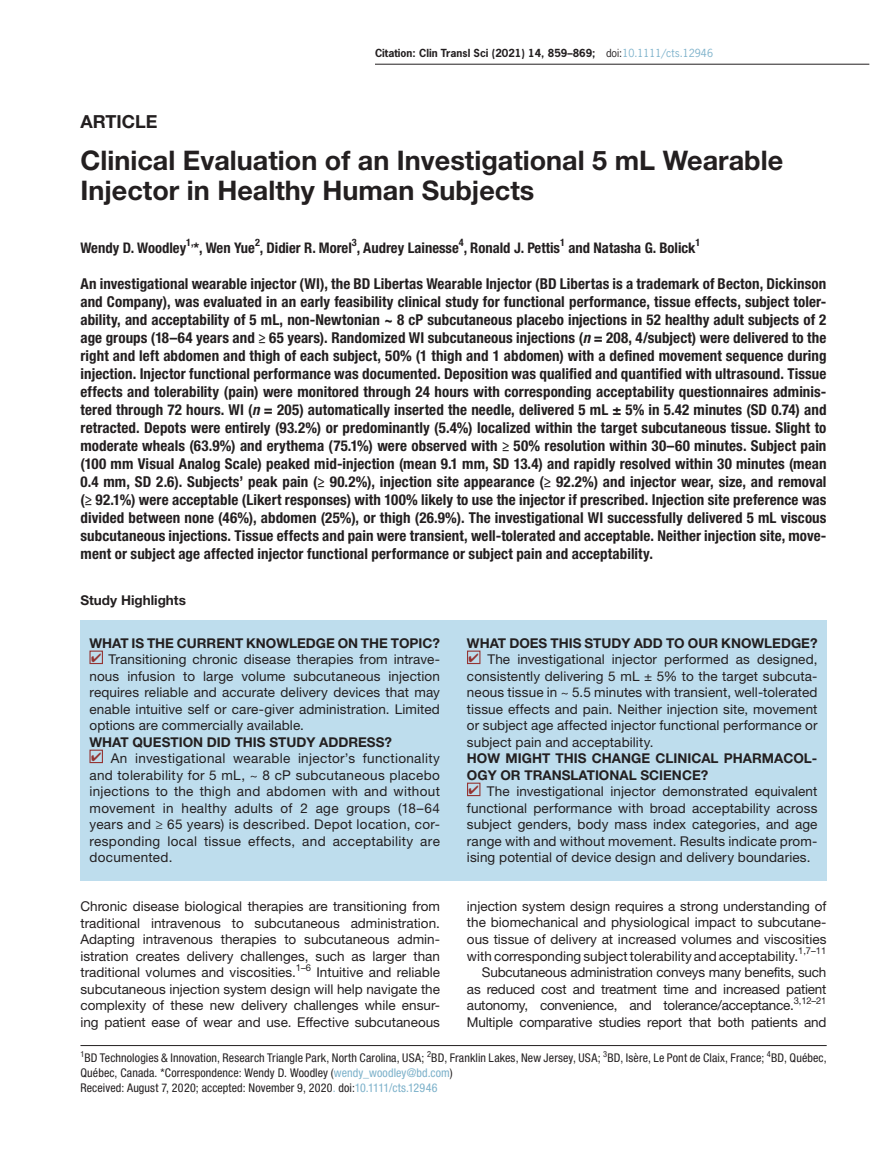
<style>
.page{position:relative;width:891px;height:1175px;background:#fff}
.page>*{position:absolute;margin:0;border:0;box-sizing:border-box;transform-origin:0 0}
.t1{font:700 27px/30px "Helvetica Neue LT Std";color:#231f20}
.t2{font:700 18px "Helvetica Neue LT Std";color:#231f20}
.t3{font:700 condensed 15px/18px "Helvetica Neue LT Std";letter-spacing:.005em;color:#231f20;text-align:justify}
.t4{font:700 condensed 14.7px "Helvetica Neue LT Std";color:#231f20}
.t5{font:13.5px/16.5px "Helvetica Neue LT Std";color:#231f20;text-align:justify}
.t6{font:700 13.5px/16.5px "Helvetica Neue LT Std";color:#231f20}
.t7{font:condensed 12px/15px "Helvetica Neue LT Std";letter-spacing:.01em;color:#231f20}
.t8{font:700 10.5px "News Gothic Std";color:#231f20}
.s1{font-weight:400}
.s2{font-weight:400;color:#7cb1ca}
.s3{font-style:italic}
.s4{color:#7cb1ca}
</style>
<div class="page">
<hr style="left:375px;top:64px;width:494px;height:1px;background:#231f20">
<hr style="left:80px;top:1045px;width:747px;height:1px;background:#231f20">
<div style="left:80px;top:577px;width:747px;height:304px;background:#bedded"></div>
<div style="left:68px;top:574px;width:771px;height:45px;background:#fff"></div>
<div style="left:89px;top:650px;width:14px;height:14px;border:1px solid #943433"></div>
<div style="left:89px;top:749px;width:14px;height:14px;border:1px solid #943433"></div>
<div style="left:467px;top:650px;width:13px;height:14px;border:1px solid #943433"></div>
<div style="left:467px;top:782px;width:13px;height:14px;border:1px solid #943433"></div>
<p class="t8" style="left:375px;top:46px;width:340px">Citation: Clin Transl Sci (2021) 14, 859–869; <span class="s1">doi:</span><span class="s2">10.1111/cts.12946</span></p>
<h2 class="t2" style="left:80px;top:111px;width:78px">ARTICLE</h2>
<h1 class="t1" style="left:80px;top:145px;width:704px">Clinical Evaluation of an Investigational 5 mL Wearable<br>Injector in Healthy Human Subjects</h1>
<p class="t4" style="left:80px;top:239px;width:622px">Wendy D. Woodley<sup>1,</sup>*, Wen Yue<sup>2</sup>, Didier R. Morel<sup>3</sup>, Audrey Lainesse<sup>4</sup>, Ronald J. Pettis<sup>1</sup> and Natasha G. Bolick<sup>1</sup></p>
<p class="t3" style="left:80px;top:274px;width:748px">An investigational wearable injector (WI), the BD Libertas Wearable Injector (BD Libertas is a trademark of Becton, Dickinson and Company), was evaluated in an early feasibility clinical study for functional performance, tissue effects, subject toler&shy;ability, and acceptability of 5 mL, non-Newtonian ~ 8 cP subcutaneous placebo injections in 52 healthy adult subjects of 2 age groups (18–64 years and ≥ 65 years). Randomized WI subcutaneous injections (<span class="s3">n</span> = 208, 4/subject) were delivered to the right and left abdomen and thigh of each subject, 50% (1 thigh and 1 abdomen) with a defined movement sequence during injection. Injector functional performance was documented. Deposition was qualified and quantified with ultrasound. Tissue effects and tolerability (pain) were monitored through 24 hours with corresponding acceptability questionnaires adminis&shy;tered through 72 hours. WI (<span class="s3">n</span> = 205) automatically inserted the needle, delivered 5 mL ± 5% in 5.42 minutes (SD 0.74) and retracted. Depots were entirely (93.2%) or predominantly (5.4%) localized within the target subcutaneous tissue. Slight to moderate wheals (63.9%) and erythema (75.1%) were observed with ≥ 50% resolution within 30–60 minutes. Subject pain (100 mm Visual Analog Scale) peaked mid-injection (mean 9.1 mm, SD 13.4) and rapidly resolved within 30 minutes (mean 0.4 mm, SD 2.6). Subjects’ peak pain (≥ 90.2%), injection site appearance (≥ 92.2%) and injector wear, size, and removal (≥ 92.1%) were acceptable (Likert responses) with 100% likely to use the injector if prescribed. Injection site preference was divided between none (46%), abdomen (25%), or thigh (26.9%). The investigational WI successfully delivered 5 mL viscous subcutaneous injections. Tissue effects and pain were transient, well-tolerated and acceptable. Neither injection site, move&shy;ment or subject age affected injector functional performance or subject pain and acceptability.</p>
<p class="t6" style="left:80px;top:591px;width:107px">Study Highlights</p>
<p class="t6" style="left:89px;top:634px;width:352px">WHAT IS THE CURRENT KNOWLEDGE ON THE TOPIC?</p>
<p class="t5" style="left:89px;top:651px;width:352px"><sup>✔</sup> Transitioning chronic disease therapies from intrave&shy;nous infusion to large volume subcutaneous injection requires reliable and accurate delivery devices that may enable intuitive self or care-giver administration. Limited options are commercially available.</p>
<p class="t6" style="left:89px;top:733px;width:304px">WHAT QUESTION DID THIS STUDY ADDRESS?</p>
<p class="t5" style="left:89px;top:750px;width:352px"><sup>✔</sup> An investigational wearable injector’s functionality and tolerability for 5 mL, ~ 8 cP subcutaneous placebo injections to the thigh and abdomen with and without movement in healthy adults of 2 age groups (18–64 years and ≥ 65 years) is described. Depot location, cor&shy;responding local tissue effects, and acceptability are documented.</p>
<p class="t6" style="left:467px;top:634px;width:352px">WHAT DOES THIS STUDY ADD TO OUR KNOWLEDGE?</p>
<p class="t5" style="left:467px;top:651px;width:352px"><sup>✔</sup> The investigational injector performed as designed, consistently delivering 5 mL ± 5% to the target subcuta&shy;neous tissue in ~ 5.5 minutes with transient, well-tolerated tissue effects and pain. Neither injection site, movement or subject age affected injector functional performance or subject pain and acceptability.</p>
<p class="t6" style="left:467px;top:749px;width:352px">HOW MIGHT THIS CHANGE CLINICAL PHARMACOL-<br>OGY OR TRANSLATIONAL SCIENCE?</p>
<p class="t5" style="left:467px;top:783px;width:352px"><sup>✔</sup> The investigational injector demonstrated equivalent functional performance with broad acceptability across subject genders, body mass index categories, and age range with and without movement. Results indicate prom&shy;ising potential of device design and delivery boundaries.</p>
<p class="t5" style="left:80px;top:897px;width:361px">Chronic disease biological therapies are transitioning from traditional intravenous to subcutaneous administration.<br>Adapting intravenous therapies to subcutaneous admin&shy;istration creates delivery challenges, such as larger than traditional volumes and viscosities.<sup>1–6</sup> Intuitive and reliable subcutaneous injection system design will help navigate the complexity of these new delivery challenges while ensur&shy;ing patient ease of wear and use. Effective subcutaneous</p>
<p class="t5" style="left:467px;top:897px;width:361px;text-align:right">injection system design requires a strong understanding of the biomechanical and physiological impact to subcutane&shy;ous tissue of delivery at increased volumes and viscosities with corresponding subject tolerability and acceptability.<sup>1,7–11<br></sup>Subcutaneous administration conveys many benefits, such as reduced cost and treatment time and increased patient autonomy, convenience, and tolerance/acceptance.<sup>3,12–21<br></sup>Multiple comparative studies report that both patients and</p>
<p class="t7" style="left:80px;top:1050px;width:748px"><sup>1</sup>BD Technologies &amp; Innovation, Research Triangle Park, North Carolina, USA; <sup>2</sup>BD, Franklin Lakes, New Jersey, USA; <sup>3</sup>BD, Isère, Le Pont de Claix, France; <sup>4</sup>BD, Québec,<br>Québec, Canada. *Correspondence: Wendy D. Woodley (<span class="s4">wendy_woodley@bd.com</span>)<br>Received: August 7, 2020; accepted: November 9, 2020<span class="s4">.</span> doi:<span class="s4">10.1111/cts.12946</span></p>
</div>
